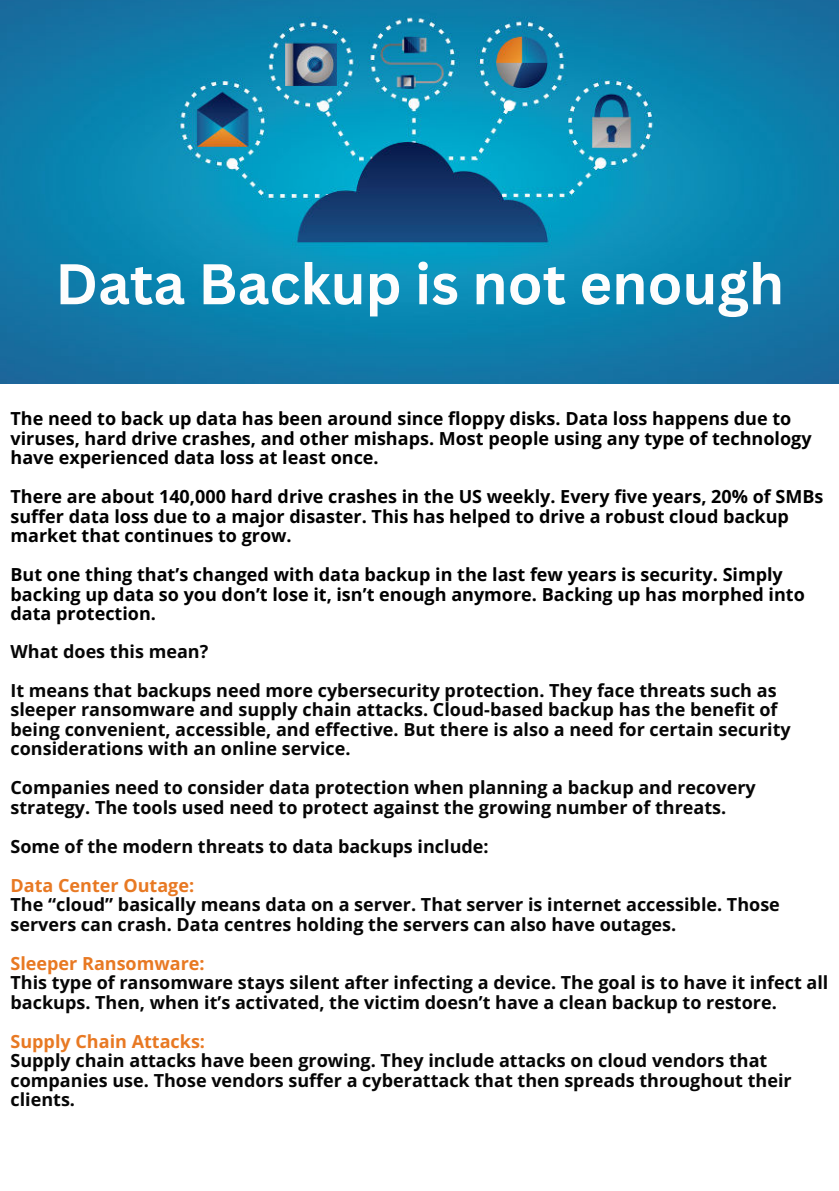
<style>
.page{position:relative;width:839px;height:1191px;background:#fff}
.page>*{position:absolute;margin:0;border:0;box-sizing:border-box;transform-origin:0 0}
.t1{font:700 56px "Canva Sans";color:#fdfdfd}
.t2{font:700 18px/19.6px "Open Sans";color:#060606}
.t3{font:700 18px/19.6px "Open Sans";color:#000}
.t4{font:700 18px "Open Sans";color:#e87923}
</style>
<div class="page">
<img style="left:0;top:0;width:838px;height:384px">
<h1 class="t1" style="left:55px;top:251px;width:730px">Data Backup is not enough</h1>
<p class="t3" style="left:10px;top:409px;width:802px">The need to back up data has been around since floppy disks. Data loss happens due to viruses, hard drive crashes, and other mishaps. Most people using any type of technology have experienced data loss at least once.</p>
<p class="t3" style="left:10px;top:487px;width:814px">There are about 140,000 hard drive crashes in the US weekly. Every five years, 20% of SMBs suffer data loss due to a major disaster. This has helped to drive a robust cloud backup market that continues to grow.</p>
<p class="t3" style="left:10px;top:565px;width:795px">But one thing that’s changed with data backup in the last few years is security. Simply backing up data so you don’t lose it, isn’t enough anymore. Backing up has morphed into data protection.</p>
<p class="t2" style="left:10px;top:631px;width:767px;line-height:39px">What does this mean?<br>It means that backups need more cybersecurity protection. They face threats such as</p>
<p class="t2" style="left:10px;top:699px;width:781px">sleeper ransomware and supply chain attacks. Cloud-based backup has the benefit of being convenient, accessible, and effective. But there is also a need for certain security considerations with an online service.</p>
<p class="t2" style="left:10px;top:777px;width:746px">Companies need to consider data protection when planning a backup and recovery strategy. The tools used need to protect against the growing number of threats.</p>
<p class="t2" style="left:10px;top:836px;width:479px">Some of the modern threats to data backups include:</p>
<p class="t4" style="left:10px;top:873px;width:185px">Data Center Outage:</p>
<p class="t2" style="left:10px;top:894px;width:770px">The “cloud” basically means data on a server. That server is internet accessible. Those servers can crash. Data centres holding the servers can also have outages.</p>
<p class="t4" style="left:10px;top:951px;width:196px">Sleeper Ransomware:</p>
<p class="t2" style="left:10px;top:972px;width:819px">This type of ransomware stays silent after infecting a device. The goal is to have it infect all backups. Then, when it’s activated, the victim doesn’t have a clean backup to restore.</p>
<p class="t4" style="left:10px;top:1029px;width:196px">Supply Chain Attacks:</p>
<p class="t2" style="left:10px;top:1050px;width:782px">Supply chain attacks have been growing. They include attacks on cloud vendors that companies use. Those vendors suffer a cyberattack that then spreads throughout their clients.</p>
</div>
